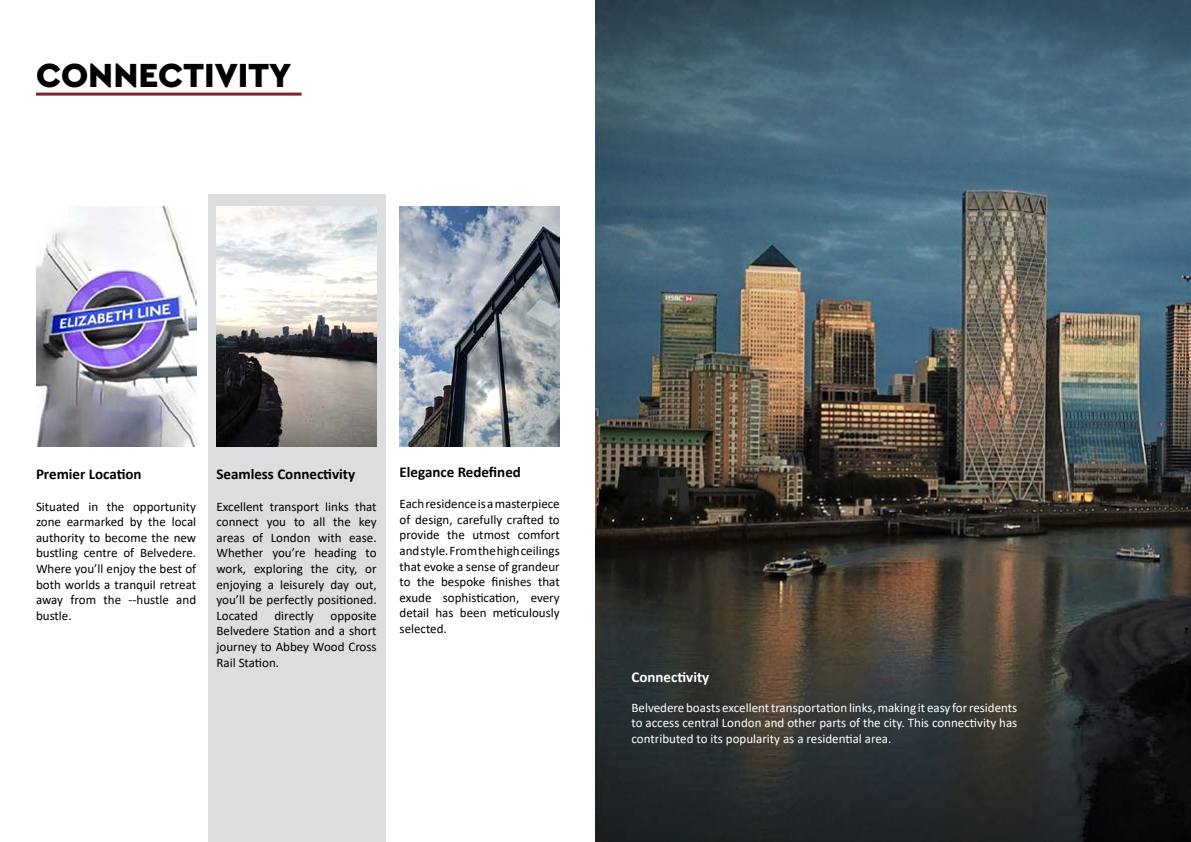
<style>
.page{position:relative;width:1191px;height:842px;background:#fff}
.page>*{position:absolute;margin:0;border:0;box-sizing:border-box;transform-origin:0 0}
.t1{font:900 35px "Cera Pro";color:#000}
.t2{font:700 15px "Calibri";color:#000}
.t3{font:700 15px "Calibri";color:#fff}
.t4{font:13px/15.6px "Calibri";color:#000;text-align:justify}
.t5{font:13px/15.6px "Calibri";color:#fff;text-align:justify}
</style>
<div class="page">
<div style="left:208px;top:194px;width:177px;height:648px;background:#dcddde"></div>
<img style="left:36px;top:206px;width:160px;height:240px">
<img style="left:399px;top:206px;width:160px;height:240px">
<img style="left:216px;top:206px;width:161px;height:240px">
<img style="left:595px;top:0;width:596px;height:842px">
<hr style="left:36px;top:93px;width:266px;height:3px;background:#822329">
<h1 class="t1" style="left:36px;top:52px;width:256px">CONNECTIVITY</h1>
<p class="t2" style="left:36px;top:464px;width:107px">Premier Location</p>
<p class="t4" style="left:36px;top:498px;width:162px">Situated in the opportunity zone earmarked by the local authority to become the new bustling centre of Belvedere.<br>Where you’ll enjoy the best of both worlds a tranquil retreat away from the --hustle and bustle.</p>
<p class="t2" style="left:216px;top:464px;width:140px">Seamless Connectivity</p>
<p class="t4" style="left:216px;top:498px;width:162px">Excellent transport links that connect you to all the key areas of London with ease.<br>Whether you’re heading to work, exploring the city, or enjoying a leisurely day out, you’ll be perfectly positioned.<br>Located</p>
<p class="t4" style="left:274px;top:607px;width:41px">directly</p>
<p class="t4" style="left:216px;top:607px;width:162px;text-indent:114px">opposite Belvedere Station and a short journey to Abbey Wood Cross Rail Station.</p>
<p class="t2" style="left:399px;top:461px;width:123px">Elegance Redefined</p>
<p class="t4" style="left:399px;top:496px;width:162px">Each residence is a masterpiece of design, carefully crafted to provide the utmost comfort and style. From the high ceilings that evoke a sense of grandeur to the bespoke finishes that exude sophistication, every detail has been meticulously selected.</p>
<p class="t3" style="left:631px;top:666px;width:79px">Connectivity</p>
<p class="t5" style="left:631px;top:699px;width:387px">Belvedere boasts excellent transportation links, making it easy for residents to access central London and other parts of the city. This connectivity has contributed to its popularity as a residential area.</p>
</div>
